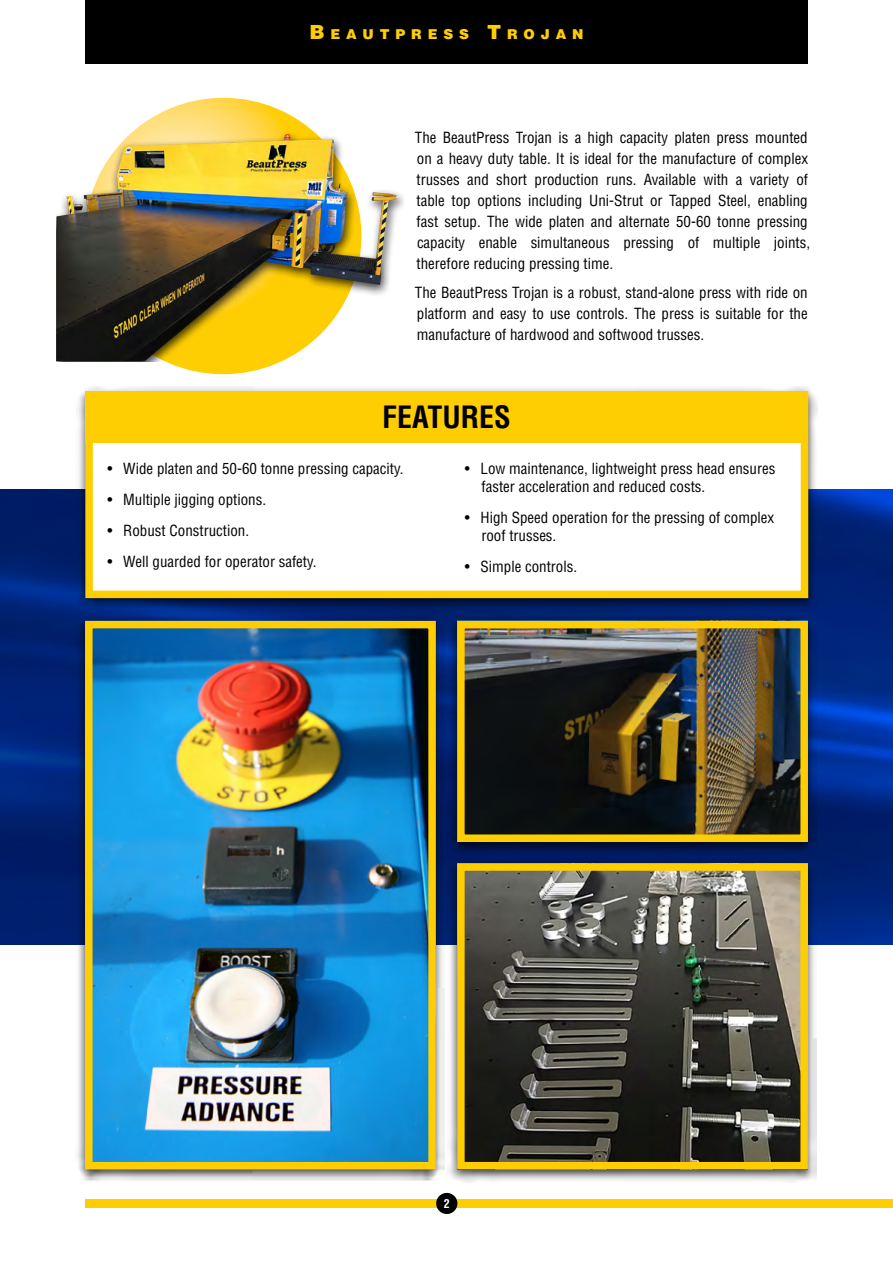
<style>
.page{position:relative;width:893px;height:1263px;background:#fff}
.page>*{position:absolute;margin:0;border:0;box-sizing:border-box;transform-origin:0 0}
.t1{font:700 condensed 30px "Helvetica LT Std";color:#000}
.t2{font:condensed 15px/21px "Helvetica LT Std";color:#000}
.t3{font:900 13.65px "Helvetica LT Std";letter-spacing:.43em;color:#ffce02}
.t4{font:700 condensed 12px "Helvetica LT Std";color:#fff}
.s1{font-size:19.5px}
</style>
<div class="page">
<div style="left:85px;top:1199px;width:808px;height:9px;background:#ffce02"></div>
<img style="left:0;top:489px;width:893px;height:455px">
<div style="left:85px;top:0;width:723px;height:64px;background:#000"></div>
<div style="left:436px;top:1193px;width:21px;height:21px;background:#000;border-radius:50%"></div>
<div style="left:76px;top:386px;width:741px;height:225px;background:#000;opacity:.75"></div>
<div style="left:85px;top:391px;width:723px;height:207px;background:#fff;border:8px solid #ffce02"></div>
<div style="left:85px;top:391px;width:723px;height:51px;background:#ffce02"></div>
<div style="left:76px;top:616px;width:369px;height:567px;background:#000;opacity:.75"></div>
<img style="left:94px;top:630px;width:333px;height:530px">
<div style="left:85px;top:621px;width:351px;height:548px;border:8px solid #ffce02"></div>
<div style="left:448px;top:616px;width:369px;height:239px;background:#000;opacity:.75"></div>
<img style="left:466px;top:630px;width:333px;height:203px">
<div style="left:457px;top:621px;width:351px;height:221px;border:8px solid #ffce02"></div>
<div style="left:448px;top:858px;width:369px;height:325px;background:#000;opacity:.75"></div>
<img style="left:466px;top:872px;width:333px;height:288px">
<div style="left:457px;top:863px;width:351px;height:306px;border:8px solid #ffce02"></div>
<svg style="left:85px;top:98px;width:276px;height:276px;background:#fed644"></svg>
<div style="left:56px;top:132px;width:347px;height:229px;background:#000;opacity:.75"></div>
<img style="left:56px;top:134px;width:342px;height:227px">
<p class="t3" style="left:309px;top:25px;width:276px"><span class="s1">B</span>EAUTPRESS <span class="s1">T</span>ROJAN</p>
<p class="t2" style="left:415px;top:127px;width:397px">The BeautPress Trojan is a high capacity platen press mounted on a heavy duty table. It is ideal for the manufacture of complex trusses and short production runs. Available with a variety of table top options including Uni-Strut or Tapped Steel, enabling fast setup. The wide platen and alternate 50-60 tonne pressing capacity enable simultaneous pressing of multiple joints, therefore reducing pressing time.</p>
<p class="t2" style="left:415px;top:282px;width:394px;text-align:justify">The BeautPress Trojan is a robust, stand-alone press with ride on platform and easy to use controls. The press is suitable for the manufacture of hardwood and softwood trusses.</p>
<h1 class="t1" style="left:382px;top:398px;width:130px">FEATURES</h1>
<p class="t2" style="left:108px;top:458px;width:298px">• Wide platen and 50-60 tonne pressing capacity.</p>
<p class="t2" style="left:108px;top:489px;width:160px">• Multiple jigging options.</p>
<p class="t2" style="left:108px;top:520px;width:143px">• Robust Construction.</p>
<p class="t2" style="left:108px;top:550px;width:211px">• Well guarded for operator safety.</p>
<p class="t2" style="left:482px;top:460px;width:295px;line-height:18px;text-indent:-17px">• Low maintenance, lightweight press head ensures faster acceleration and reduced costs.</p>
<p class="t2" style="left:481px;top:508px;width:294px;line-height:18px;text-indent:-17px">• High Speed operation for the pressing of complex roof trusses.</p>
<p class="t2" style="left:465px;top:556px;width:114px">• Simple controls.</p>
<p class="t4" style="left:444px;top:1196px;width:7px">2</p>
</div>
